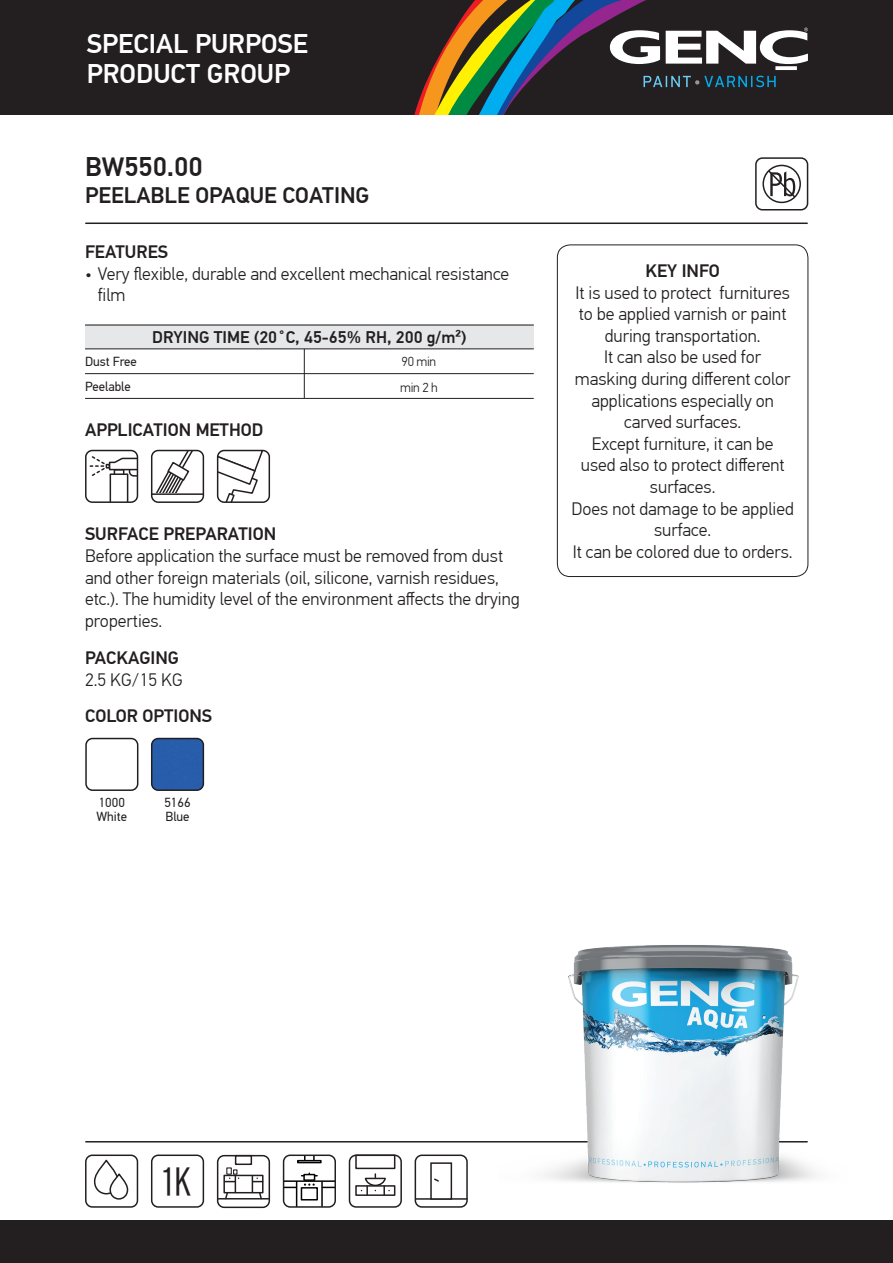
<style>
.page{position:relative;width:893px;height:1263px;background:#fff}
.page>*{position:absolute;margin:0;border:0;box-sizing:border-box;transform-origin:0 0}
.t1{font:39.3px "Interstate Condensed X Light";color:#231f20}
.t2{font:500 27px/30px "PF Din Text Pro";color:#fff}
.t3{font:500 27px "PF Din Text Pro";color:#231f20}
.t4{font:500 22.5px "PF Din Text Pro";color:#231f20}
.t5{font:300 18px/21.6px "PF Din Text Pro";color:#231f20}
.t6{font:500 18px "PF Din Text Pro";color:#231f20}
.t7{font:500 16.8px "PF Din Text Pro";color:#231f20}
.t8{font:13.2px/13.5px "PF Din Text Pro";color:#231f20}
.t9{font:300 13.2px "PF Din Text Pro";letter-spacing:-.02em;color:#231f20}
</style>
<div class="page">
<div style="left:0;top:0;width:893px;height:115px;background:#231f20"></div>
<div style="left:0;top:1220px;width:893px;height:43px;background:#231f20"></div>
<svg style="left:414px;top:0;width:394px;height:115px"></svg>
<hr style="left:86px;top:222px;width:721px;height:2px;background:#231f20">
<hr style="left:86px;top:1141px;width:721px;height:1px;background:#231f20">
<div style="left:557px;top:244px;width:251px;height:333px;border:1px solid #231f20;border-radius:13px"></div>
<svg style="left:93px;top:1159px;width:35px;height:41px"></svg>
<div style="left:85px;top:1154px;width:53px;height:54px;border:2px solid #231f20;border-radius:7px"></div>
<div style="left:151px;top:1154px;width:53px;height:54px;border:2px solid #231f20;border-radius:7px"></div>
<div style="left:151px;top:450px;width:53px;height:53px;border:2px solid #231f20;border-radius:7px"></div>
<hr style="left:152px;top:493px;width:51px;height:2px;background:#231f20">
<svg style="left:154px;top:451px;width:42px;height:41px"></svg>
<svg style="left:220px;top:453px;width:43px;height:47px"></svg>
<div style="left:217px;top:450px;width:53px;height:53px;border:2px solid #231f20;border-radius:7px"></div>
<div style="left:85px;top:450px;width:53px;height:53px;border:2px solid #231f20;border-radius:7px"></div>
<svg style="left:90px;top:455px;width:47px;height:47px"></svg>
<div style="left:85px;top:738px;width:53px;height:53px;border:2px solid #231f20;border-radius:7px"></div>
<div style="left:154px;top:738px;width:47px;height:50px;background:#285dab"></div>
<div style="left:151px;top:738px;width:53px;height:53px;border:2px solid #231f20;border-radius:7px"></div>
<div style="left:755px;top:157px;width:53px;height:53px;border:2px solid #231f20;border-radius:7px"></div>
<svg style="left:762px;top:164px;width:39px;height:40px"></svg>
<div style="left:85px;top:325px;width:449px;height:24px;background:#e6e7e9"></div>
<hr style="left:85px;top:348px;width:449px;height:1px;background:#231f20">
<hr style="left:304px;top:349px;width:1px;height:49px;background:#231f20">
<hr style="left:85px;top:373px;width:449px;height:1px;background:#231f20">
<hr style="left:85px;top:398px;width:449px;height:1px;background:#231f20">
<hr style="left:85px;top:325px;width:449px;height:1px;background:#231f20">
<div style="left:217px;top:1155px;width:53px;height:53px;border:2px solid #231f20;border-radius:7px"></div>
<hr style="left:218px;top:1198px;width:51px;height:1px;background:#231f20">
<div style="left:235px;top:1155px;width:17px;height:10px;border:2px solid #231f20"></div>
<div style="left:226px;top:1167px;width:6px;height:8px;border:1px solid #231f20"></div>
<svg style="left:224px;top:1169px;width:39px;height:31px"></svg>
<div style="left:349px;top:1154px;width:53px;height:54px;border:2px solid #231f20;border-radius:7px"></div>
<div style="left:355px;top:1185px;width:40px;height:11px;border:2px solid #231f20"></div>
<div style="left:355px;top:1154px;width:40px;height:15px;border:2px solid #231f20"></div>
<svg style="left:361px;top:1174px;width:29px;height:21px"></svg>
<svg style="left:286px;top:1173px;width:47px;height:32px"></svg>
<svg style="left:298px;top:1157px;width:23px;height:3px"></svg>
<div style="left:297px;top:1160px;width:25px;height:3px;border:2px solid #040503"></div>
<div style="left:283px;top:1154px;width:53px;height:54px;border:2px solid #231f20;border-radius:7px"></div>
<div style="left:415px;top:1154px;width:53px;height:54px;border:2px solid #231f20;border-radius:7px"></div>
<hr style="left:416px;top:1198px;width:51px;height:2px;background:#231f20">
<div style="left:430px;top:1162px;width:22px;height:38px;border:2px solid #231f20"></div>
<svg style="left:434px;top:1178px;width:5px;height:4px"></svg>
<img style="left:499px;top:945px;width:319px;height:238px">
<h2 class="t2" style="left:87px;top:29px;width:223px">SPECIAL PURPOSE<br>PRODUCT GROUP</h2>
<h2 class="t3" style="left:85px;top:151px;width:119px">BW550.00</h2>
<p class="t4" style="left:85px;top:182px;width:286px">PEELABLE OPAQUE COATING</p>
<p class="t6" style="left:85px;top:241px;width:85px">FEATURES</p>
<p class="t5" style="left:98px;top:263px;width:413px;text-indent:-13px">• Very flexible, durable and excellent mechanical resistance film</p>
<p class="t7" style="left:152px;top:327px;width:316px">DRYING TIME (20˚C, 45-65% RH, 200 g/m²)</p>
<p class="t8" style="left:85px;top:355px;width:53px">Dust Free</p>
<p class="t9" style="left:402px;top:354px;width:36px">90 min</p>
<p class="t8" style="left:85px;top:380px;width:47px">Peelable</p>
<p class="t9" style="left:400px;top:380px;width:39px">min 2 h</p>
<p class="t6" style="left:85px;top:419px;width:180px">APPLICATION METHOD</p>
<p class="t6" style="left:85px;top:523px;width:193px">SURFACE PREPARATION</p>
<p class="t5" style="left:85px;top:545px;width:436px">Before application the surface must be removed from dust and other foreign materials (oil, silicone, varnish residues, etc.). The humidity level of the environment affects the drying properties.</p>
<p class="t6" style="left:85px;top:647px;width:95px">PACKAGING</p>
<p class="t5" style="left:85px;top:669px;width:99px">2.5 KG/15 KG</p>
<p class="t6" style="left:85px;top:705px;width:128px">COLOR OPTIONS</p>
<p class="t8" style="left:96px;top:796px;width:32px">1000<br>White</p>
<p class="t8" style="left:164px;top:796px;width:28px">5166<br>Blue</p>
<p class="t6" style="left:645px;top:260px;width:76px">KEY INFO</p>
<p class="t5" style="left:572px;top:282px;width:224px;text-align:center">It is used to protect furnitures to be applied varnish or paint during transportation.<br>It can also be used for masking during different color applications especially on carved surfaces.<br>Except furniture, it can be<br>used also to protect different surfaces.<br>Does not damage to be applied surface.<br>It can be colored due to orders.</p>
<h1 class="t1" style="left:163px;top:1159px;width:30px">1K</h1>
</div>
